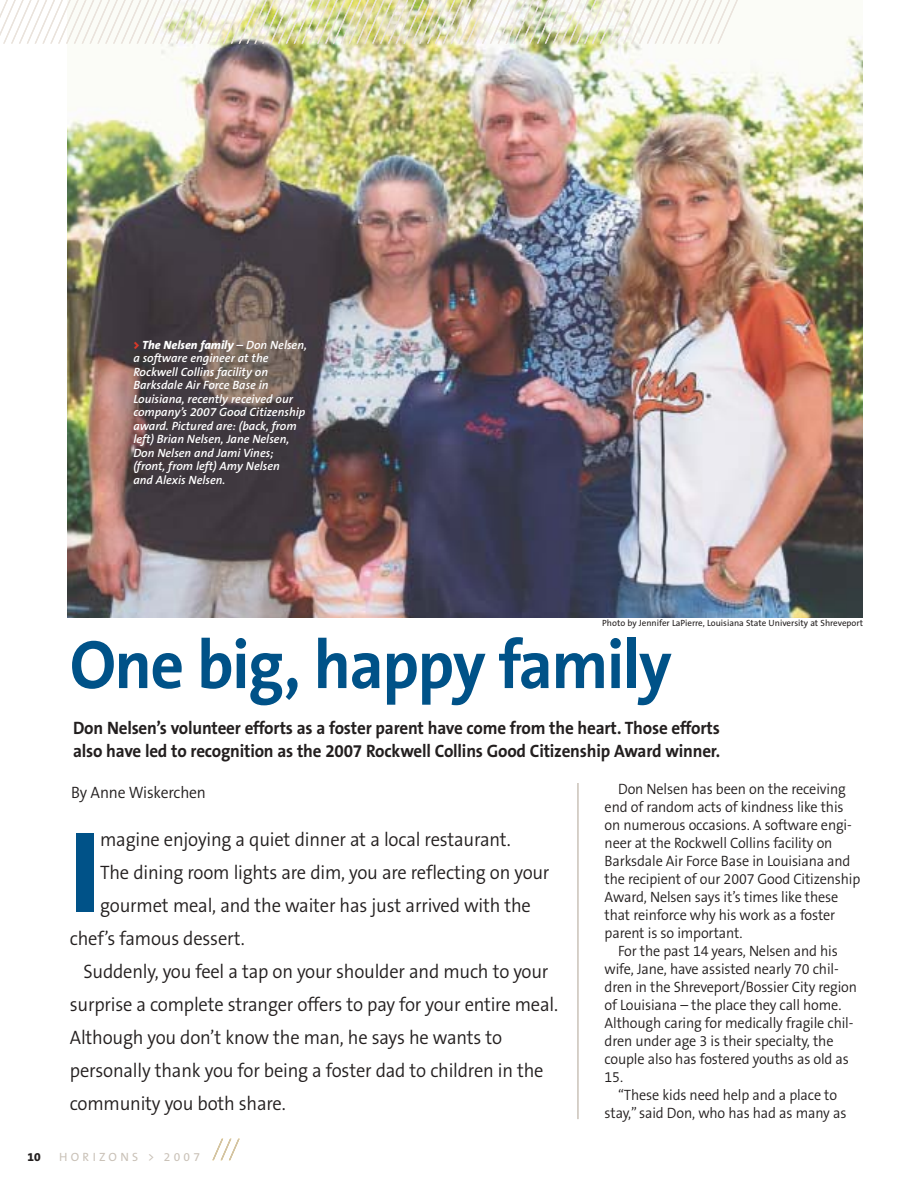
<style>
.page{position:relative;width:918px;height:1188px;background:#fff}
.page>*{position:absolute;margin:0;border:0;box-sizing:border-box;transform-origin:0 0}
.t1{font:800 116.25px "The Sans B8";color:#005288;scale:.95 1}
.t2{font:700 69px "The Sans B7";letter-spacing:-.02em;color:#005288;scale:.95 1}
.t3{font:300 19.5px "The Sans B4";letter-spacing:-.01em;color:#231f1f;scale:.95 1}
.t4{font:700 18px/22.5px "The Sans B7";letter-spacing:-.01em;color:#231f1f;scale:.95 1}
.t5{font:300 16.5px "The Sans B4";letter-spacing:-.01em;color:#231f1f;scale:.95 1}
.t6{font:300 15px "The Sans B4";letter-spacing:-.01em;color:#231f1f;scale:.95 1}
.t7{font:italic 600 12px/13.5px "The Sans B6";color:#fff}
.t8{font:12px "The Sans B5 Plain";letter-spacing:.275em;color:#cac2b8}
.t9{font:800 12px "The Sans B8";color:#231f1f}
.t10{font:9px "The Sans B5 Plain";color:#231f1f}
.s1{font-family:"The Sans B9";font-weight:900;font-style:normal;color:#d83929}
.s2{font-family:"The Sans B8";font-weight:800}
</style>
<div class="page">
<svg style="left:212px;top:1139px;width:28px;height:21px"></svg>
<img style="left:68px;top:35px;width:795px;height:583px">
<hr style="left:577px;top:783px;width:2px;height:336px;background:#cac2b8">
<svg style="left:0;top:0;width:743px;height:44px"></svg>
<p class="t7" style="left:133px;top:339px;width:175px"><span class="s1">&gt;</span> <span class="s2">The Nelsen family</span> – Don Nelsen, a software engineer at the<br>Rockwell Collins facility on<br>Barksdale Air Force Base in<br>Louisiana, recently received our company’s 2007 Good Citizenship award. Pictured are: (back, from left) Brian Nelsen, Jane Nelsen,<br>Don Nelsen and Jami Vines; (front, from left) Amy Nelsen<br>and Alexis Nelsen.</p>
<p class="t10" style="left:602px;top:620px;width:263px">Photo by Jennifer LaPierre, Louisiana State University at Shreveport</p>
<p class="t2" style="left:70px;top:638px;width:635px">One big, happy family</p>
<p class="t4" style="left:73px;top:718px;width:683px">Don Nelsen’s volunteer efforts as a foster parent have come from the heart. Those efforts also have led to recognition as the 2007 Rockwell Collins Good Citizenship Award winner.</p>
<p class="t5" style="left:71px;top:786px;width:144px">By Anne Wiskerchen</p>
<p class="t1" style="left:70px;top:827px;width:34px">I</p>
<p class="t3" style="left:100px;top:832px;width:434px">magine enjoying a quiet dinner at a local restaurant.</p>
<p class="t3" style="left:100px;top:865px;width:475px">The dining room lights are dim, you are reflecting on your</p>
<p class="t3" style="left:100px;top:898px;width:455px">gourmet meal, and the waiter has just arrived with the</p>
<p class="t3" style="left:70px;top:931px;width:186px">chef’s famous dessert.</p>
<p class="t3" style="left:83px;top:964px;width:491px">Suddenly, you feel a tap on your shoulder and much to your</p>
<p class="t3" style="left:70px;top:997px;width:515px">surprise a complete stranger offers to pay for your entire meal.</p>
<p class="t3" style="left:70px;top:1030px;width:456px">Although you don’t know the man, he says he wants to</p>
<p class="t3" style="left:70px;top:1063px;width:500px">personally thank you for being a foster dad to children in the</p>
<p class="t3" style="left:70px;top:1096px;width:229px">community you both share.</p>
<p class="t9" style="left:28px;top:1152px;width:15px">10</p>
<p class="t8" style="left:59px;top:1152px;width:142px">HORIZONS &gt; 2007</p>
<p class="t6" style="left:618px;top:783px;width:241px">Don Nelsen has been on the receiving</p>
<p class="t6" style="left:605px;top:801px;width:253px">end of random acts of kindness like this</p>
<p class="t6" style="left:605px;top:819px;width:262px">on numerous occasions. A software engi-</p>
<p class="t6" style="left:605px;top:837px;width:241px">neer at the Rockwell Collins facility on</p>
<p class="t6" style="left:605px;top:855px;width:260px">Barksdale Air Force Base in Louisiana and</p>
<p class="t6" style="left:605px;top:873px;width:271px">the recipient of our 2007 Good Citizenship</p>
<p class="t6" style="left:605px;top:891px;width:247px">Award, Nelsen says it’s times like these</p>
<p class="t6" style="left:605px;top:909px;width:244px">that reinforce why his work as a foster</p>
<p class="t6" style="left:605px;top:927px;width:147px">parent is so important.</p>
<p class="t6" style="left:618px;top:945px;width:233px">For the past 14 years, Nelsen and his</p>
<p class="t6" style="left:605px;top:963px;width:248px">wife, Jane, have assisted nearly 70 chil-</p>
<p class="t6" style="left:605px;top:981px;width:267px">dren in the Shreveport/Bossier City region</p>
<p class="t6" style="left:605px;top:999px;width:251px">of Louisiana – the place they call home.</p>
<p class="t6" style="left:605px;top:1017px;width:263px">Although caring for medically fragile chil-</p>
<p class="t6" style="left:605px;top:1035px;width:242px">dren under age 3 is their specialty, the</p>
<p class="t6" style="left:605px;top:1053px;width:259px">couple also has fostered youths as old as</p>
<p class="t6" style="left:605px;top:1071px;width:21px">15.</p>
<p class="t6" style="left:618px;top:1089px;width:232px">“These kids need help and a place to</p>
<p class="t6" style="left:605px;top:1107px;width:256px">stay,” said Don, who has had as many as</p>
</div>
